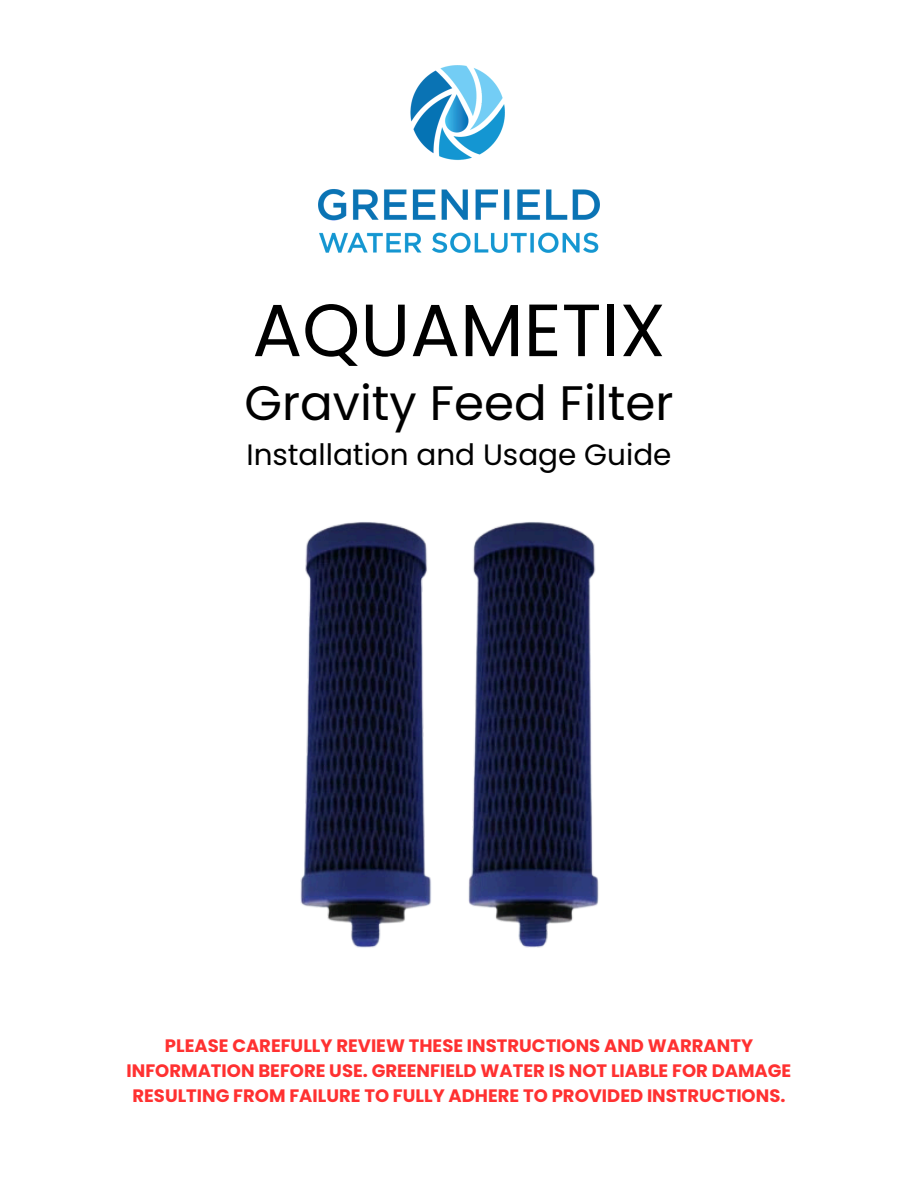
<style>
.page{position:relative;width:918px;height:1188px;background:#fff}
.page>*{position:absolute;margin:0;border:0;box-sizing:border-box;transform-origin:0 0}
.t1{font:73.95px "Poppins";color:#000}
.t2{font:48.45px "Poppins";color:#000}
.t3{font:29.4px "Poppins";color:#000}
.t4{font:700 18px/24.8px "Poppins";color:#ff3131;text-align:center}
</style>
<div class="page">
<img style="left:318px;top:66px;width:282px;height:186px">
<img style="left:300px;top:522px;width:299px;height:426px">
<h1 class="t1" style="left:252px;top:279px;width:415px">AQUAMETIX</h1>
<h1 class="t2" style="left:245px;top:369px;width:430px">Gravity Feed Filter</h1>
<h1 class="t3" style="left:246px;top:434px;width:427px">Installation and Usage Guide</h1>
<p class="t4" style="left:127px;top:1034px;width:666px">PLEASE CAREFULLY REVIEW THESE INSTRUCTIONS AND WARRANTY<br>INFORMATION BEFORE USE. GREENFIELD WATER IS NOT LIABLE FOR DAMAGE<br>RESULTING FROM FAILURE TO FULLY ADHERE TO PROVIDED INSTRUCTIONS.</p>
</div>
